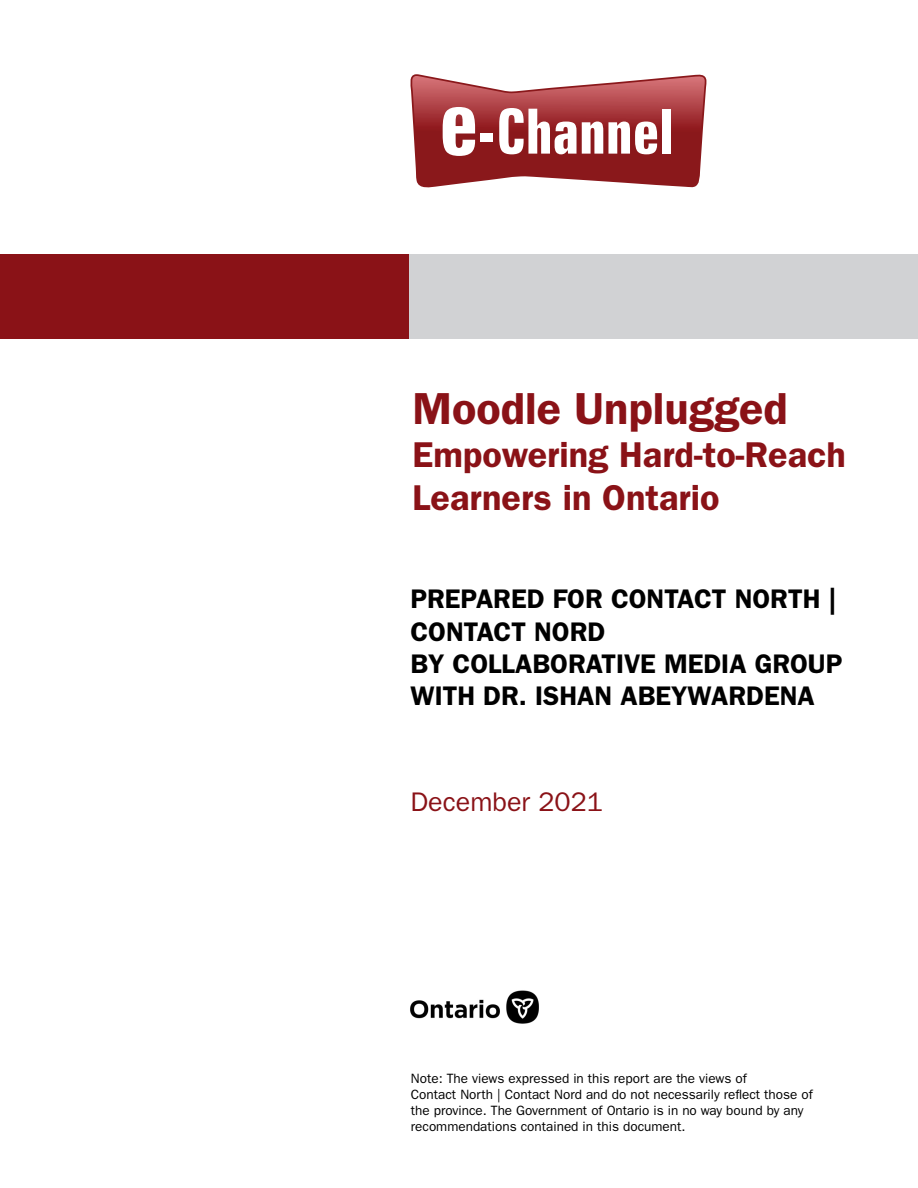
<style>
.page{position:relative;width:918px;height:1188px;background:#fff}
.page>*{position:absolute;margin:0;border:0;box-sizing:border-box;transform-origin:0 0}
.t1{font:600 45px "ITC Franklin Gothic Std";color:#8a1217}
.t2{font:600 36px/43.2px "ITC Franklin Gothic Std";color:#8a1217}
.t3{font:600 27px/32.4px "ITC Franklin Gothic Std";color:#000}
.t4{font:27px "ITC Franklin Gothic Std";color:#8a1217}
.t5{font:13.5px/16.2px "ITC Franklin Gothic Std";color:#000}
</style>
<div class="page">
<div style="left:0;top:255px;width:426px;height:84px;background:#8a1217"></div>
<div style="left:409px;top:255px;width:509px;height:84px;background:#d1d2d4"></div>
<img style="left:410px;top:990px;width:129px;height:34px">
<svg style="left:410px;top:74px;width:296px;height:114px"></svg>
<h1 class="t1" style="left:413px;top:382px;width:377px">Moodle Unplugged</h1>
<h2 class="t2" style="left:413px;top:433px;width:435px">Empowering Hard-to-Reach<br>Learners in Ontario</h2>
<h3 class="t3" style="left:410px;top:583px;width:434px">PREPARED FOR CONTACT NORTH |<br>CONTACT NORD<br>BY COLLABORATIVE MEDIA GROUP<br>WITH DR. ISHAN ABEYWARDENA</h3>
<h3 class="t4" style="left:410px;top:787px;width:194px">December 2021</h3>
<p class="t5" style="left:411px;top:1070px;width:403px">Note: The views expressed in this report are the views of<br>Contact North | Contact Nord and do not necessarily reflect those of the province. The Government of Ontario is in no way bound by any recommendations contained in this document.</p>
</div>
